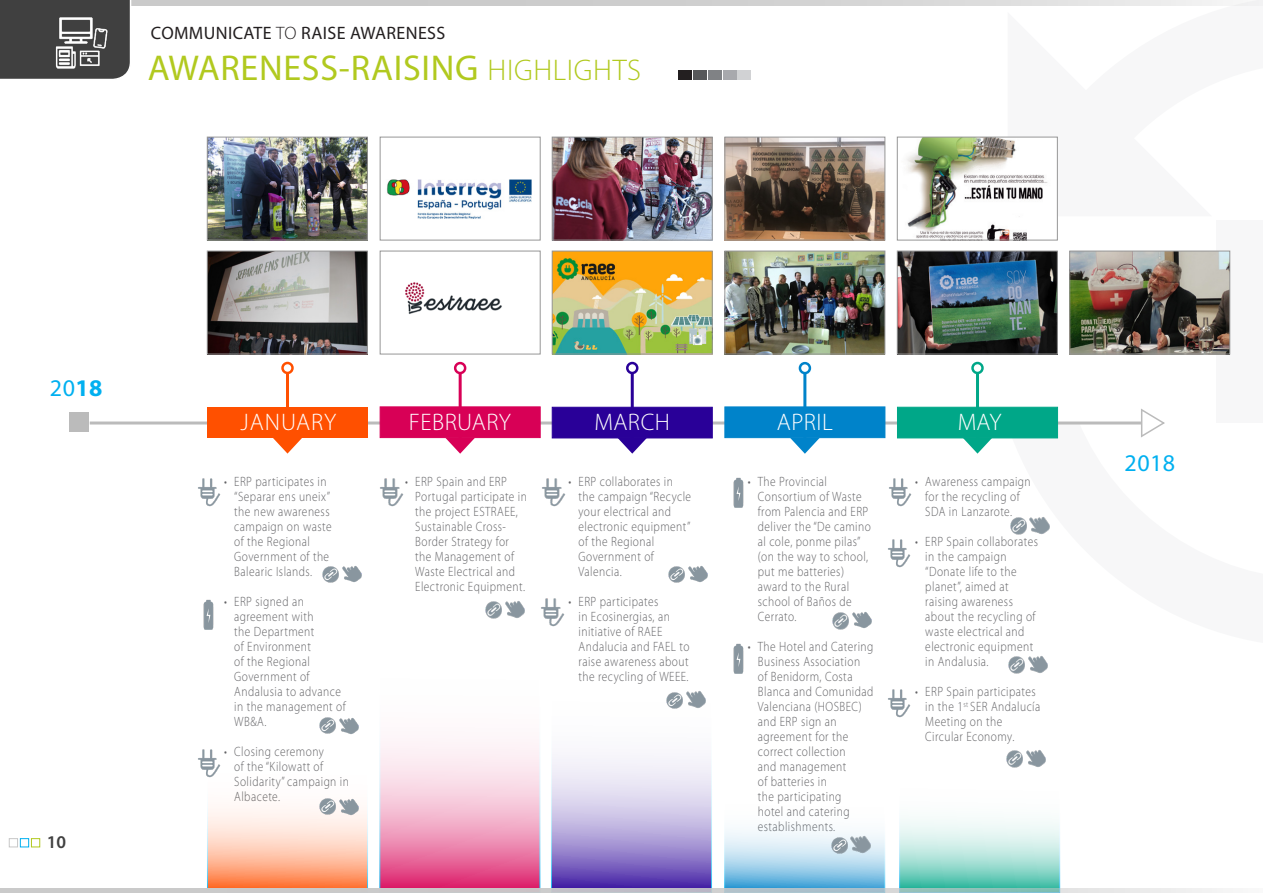
<style>
.page{position:relative;width:1263px;height:893px;background:#fff}
.page>*{position:absolute;margin:0;border:0;box-sizing:border-box;transform-origin:0 0}
.t1{font:36px "Myriad Pro";letter-spacing:.02em;color:#b1c91f}
.t2{font:300 24px "Myriad Pro";letter-spacing:.02em;color:#fff}
.t3{font:24px "Myriad Pro";letter-spacing:.02em;color:#00b0f0}
.t4{font:300 24px "Myriad Pro";letter-spacing:.04em;color:#fff}
.t5{font:18px "Myriad Pro";letter-spacing:.02em;color:#231f20}
.t6{font:600 18px "Myriad Pro";color:#404040}
.t7{font:300 13.5px/15px "Myriad Pro";letter-spacing:.04em;color:#636366;scale:.85 1}
.s1{font-weight:300}
.s2{font-weight:300;font-size:30px}
.s3{font-weight:700}
</style>
<div class="page">
<div style="left:9px;top:838px;width:9px;height:9px;border:1px solid #969696"></div>
<div style="left:20px;top:838px;width:9px;height:9px;border:1px solid #00b0f0"></div>
<div style="left:31px;top:838px;width:9px;height:9px;border:1px solid #b1c91f"></div>
<div style="left:1216px;top:220px;width:47px;height:202px;background:#f7f7f8"></div>
<svg style="left:1007px;top:5px;width:256px;height:215px"></svg>
<hr style="left:90px;top:421px;width:1051px;height:3px;background:#bbb">
<svg style="left:1140px;top:408px;width:25px;height:30px"></svg>
<div style="left:69px;top:412px;width:20px;height:20px;background:#bbb"></div>
<div style="left:207px;top:407px;width:160px;height:31px;background:#ff5000"></div>
<hr style="left:286px;top:373px;width:3px;height:71px;background:#ff5000">
<div style="left:281px;top:362px;width:13px;height:12px;border:2px solid #ff5000;border-radius:50%"></div>
<svg style="left:273px;top:438px;width:29px;height:16px"></svg>
<div style="left:380px;top:406px;width:161px;height:32px;background:#d80056;border:1px solid #d80056"></div>
<hr style="left:459px;top:373px;width:3px;height:71px;background:#d80056">
<div style="left:454px;top:362px;width:12px;height:12px;border:2px solid #d80056;border-radius:50%"></div>
<svg style="left:445px;top:438px;width:30px;height:16px"></svg>
<div style="left:552px;top:407px;width:161px;height:31px;background:#290098;border:1px solid #290098"></div>
<hr style="left:631px;top:373px;width:3px;height:71px;background:#290098">
<div style="left:626px;top:362px;width:12px;height:12px;border:2px solid #290098;border-radius:50%"></div>
<svg style="left:617px;top:438px;width:30px;height:16px"></svg>
<div style="left:724px;top:407px;width:161px;height:31px;background:#0083ca;border:1px solid #0083ca"></div>
<hr style="left:803px;top:373px;width:3px;height:71px;background:#0083ca">
<div style="left:799px;top:362px;width:12px;height:12px;border:2px solid #0083ca;border-radius:50%"></div>
<svg style="left:790px;top:438px;width:30px;height:16px"></svg>
<div style="left:897px;top:407px;width:161px;height:31px;background:#00a788;border:1px solid #00a788"></div>
<hr style="left:976px;top:373px;width:3px;height:71px;background:#00a788">
<div style="left:971px;top:362px;width:13px;height:12px;border:2px solid #00a788;border-radius:50%"></div>
<svg style="left:963px;top:438px;width:29px;height:16px"></svg>
<img style="left:209px;top:139px;width:156px;height:99px">
<div style="left:207px;top:137px;width:160px;height:103px;border:1px solid #969696"></div>
<img style="left:209px;top:253px;width:156px;height:99px">
<div style="left:207px;top:251px;width:160px;height:103px;border:1px solid #969696"></div>
<img style="left:405px;top:282px;width:97px;height:32px">
<div style="left:380px;top:251px;width:160px;height:103px;border:1px solid #969696"></div>
<img style="left:387px;top:179px;width:145px;height:40px">
<div style="left:380px;top:137px;width:160px;height:103px;border:1px solid #969696"></div>
<img style="left:554px;top:253px;width:156px;height:99px">
<div style="left:552px;top:251px;width:160px;height:103px;border:1px solid #969696"></div>
<img style="left:554px;top:139px;width:156px;height:99px">
<div style="left:552px;top:137px;width:160px;height:103px;border:1px solid #969696"></div>
<img style="left:727px;top:253px;width:156px;height:99px">
<div style="left:725px;top:251px;width:160px;height:103px;border:1px solid #969696"></div>
<img style="left:727px;top:139px;width:156px;height:99px">
<div style="left:725px;top:137px;width:160px;height:103px;border:1px solid #969696"></div>
<img style="left:906px;top:139px;width:149px;height:99px">
<div style="left:897px;top:137px;width:160px;height:103px;border:1px solid #969696"></div>
<img style="left:899px;top:253px;width:156px;height:99px">
<div style="left:897px;top:251px;width:160px;height:103px;border:1px solid #969696"></div>
<img style="left:1071px;top:253px;width:157px;height:99px">
<div style="left:1069px;top:251px;width:161px;height:103px;border:1px solid #969696"></div>
<div style="left:679px;top:70px;width:13px;height:10px;background:#231f20"></div>
<div style="left:693px;top:70px;width:13px;height:10px;background:#57585a"></div>
<div style="left:708px;top:70px;width:13px;height:10px;background:#808285"></div>
<div style="left:723px;top:70px;width:13px;height:10px;background:#a8a9ad"></div>
<div style="left:738px;top:70px;width:13px;height:10px;background:#d1d2d4"></div>
<svg style="left:207px;top:808px;width:161px;height:80px;background:#fdc6ad"></svg>
<svg style="left:379px;top:741px;width:161px;height:147px;background:#f0aac6"></svg>
<svg style="left:551px;top:757px;width:161px;height:131px;background:#b7abdc"></svg>
<svg style="left:724px;top:829px;width:161px;height:59px;background:#afd7ee"></svg>
<svg style="left:899px;top:818px;width:161px;height:70px;background:#b1e3da"></svg>
<img style="left:322px;top:566px;width:40px;height:17px">
<img style="left:198px;top:478px;width:23px;height:29px">
<img style="left:203px;top:599px;width:11px;height:31px">
<img style="left:198px;top:749px;width:23px;height:29px">
<img style="left:319px;top:717px;width:40px;height:17px">
<img style="left:318px;top:798px;width:43px;height:19px">
<img style="left:380px;top:478px;width:23px;height:29px">
<img style="left:485px;top:601px;width:40px;height:18px">
<img style="left:733px;top:477px;width:11px;height:31px">
<img style="left:733px;top:643px;width:11px;height:31px">
<img style="left:668px;top:566px;width:17px;height:17px">
<img style="left:688px;top:566px;width:20px;height:16px">
<img style="left:666px;top:691px;width:40px;height:18px">
<img style="left:542px;top:478px;width:23px;height:29px">
<img style="left:541px;top:598px;width:23px;height:29px">
<img style="left:889px;top:478px;width:23px;height:29px">
<img style="left:888px;top:539px;width:23px;height:29px">
<img style="left:888px;top:689px;width:23px;height:29px">
<img style="left:1010px;top:517px;width:40px;height:18px">
<img style="left:1008px;top:656px;width:40px;height:18px">
<img style="left:1006px;top:750px;width:40px;height:18px">
<img style="left:832px;top:612px;width:40px;height:18px">
<img style="left:829px;top:835px;width:43px;height:20px">
<svg style="left:131px;top:0;width:1132px;height:5px;background:#d4d4d4"></svg>
<svg style="left:0;top:888px;width:1223px;height:5px;background:#c0cacc"></svg>
<div style="left:0;top:0;width:130px;height:79px;background:#404040"></div>
<img style="left:49px;top:11px;width:67px;height:68px">
<h3 class="t5" style="left:151px;top:22px;width:296px">COMMUNICATE <span class="s1">TO</span> RAISE AWARENESS</h3>
<h1 class="t1" style="left:148px;top:46px;width:495px">AWARENESS-RAISING <span class="s2">HIGHLIGHTS</span></h1>
<h2 class="t3" style="left:50px;top:373px;width:54px">20<span class="s3">18</span></h2>
<h3 class="t6" style="left:47px;top:830px;width:21px">10</h3>
<h2 class="t4" style="left:241px;top:409px;width:97px">JANUARY</h2>
<h2 class="t2" style="left:409px;top:409px;width:104px">FEBRUARY</h2>
<h2 class="t2" style="left:594px;top:409px;width:77px">MARCH</h2>
<h2 class="t2" style="left:777px;top:409px;width:57px">APRIL</h2>
<h2 class="t2" style="left:958px;top:409px;width:45px">MAY</h2>
<p class="t7" style="left:234px;top:475px;width:116px;text-indent:-10px">• ERP participates in “Separar ens uneix” the new awareness campaign on waste of the Regional<br>Government of the<br>Balearic Islands.</p>
<p class="t7" style="left:234px;top:595px;width:133px;text-indent:-10px">• ERP signed an agreement with<br>the Department<br>of Environment<br>of the Regional<br>Government of<br>Andalusia to advance in the management of<br>WB&amp;A.</p>
<p class="t7" style="left:234px;top:745px;width:136px;text-indent:-10px">• Closing ceremony<br>of the “Kilowatt of<br>Solidarity” campaign in<br>Albacete.</p>
<p class="t7" style="left:415px;top:475px;width:133px;text-indent:-10px">• ERP Spain and ERP<br>Portugal participate in the project ESTRAEE,<br>Sustainable Cross-<br>Border Strategy for the Management of<br>Waste Electrical and<br>Electronic Equipment.</p>
<p class="t7" style="left:578px;top:475px;width:134px;text-indent:-10px">• ERP collaborates in the campaign “Recycle your electrical and electronic equipment” of the Regional<br>Government of<br>Valencia.</p>
<p class="t7" style="left:578px;top:595px;width:132px;text-indent:-10px">• ERP participates<br>in Ecosinergias, an initiative of RAEE<br>Andalucia and FAEL to raise awareness about the recycling of WEEE.</p>
<p class="t7" style="left:758px;top:475px;width:134px;text-indent:-10px">• The Provincial<br>Consortium of Waste from Palencia and ERP deliver the “De camino al cole, ponme pilas” (on the way to school, put me batteries) award to the Rural school of Baños de<br>Cerrato.</p>
<p class="t7" style="left:758px;top:640px;width:137px;text-indent:-10px">• The Hotel and Catering<br>Business Association<br>of Benidorm, Costa<br>Blanca and Comunidad<br>Valenciana (HOSBEC) and ERP sign an agreement for the correct collection<br>and management<br>of batteries in<br>the participating<br>hotel and catering establishments.</p>
<p class="t7" style="left:925px;top:475px;width:126px;text-indent:-10px">• Awareness campaign for the recycling of<br>SDA in Lanzarote.</p>
<p class="t7" style="left:925px;top:535px;width:134px;text-indent:-10px">• ERP Spain collaborates in the campaign “Donate life to the planet”, aimed at raising awareness about the recycling of waste electrical and electronic equipment in Andalusia.</p>
<p class="t7" style="left:925px;top:685px;width:137px;text-indent:-10px">• ERP Spain participates in the 1<sup>st</sup> SER Andalucía<br>Meeting on the<br>Circular Economy.</p>
<h2 class="t3" style="left:1124px;top:448px;width:52px">2018</h2>
</div>
